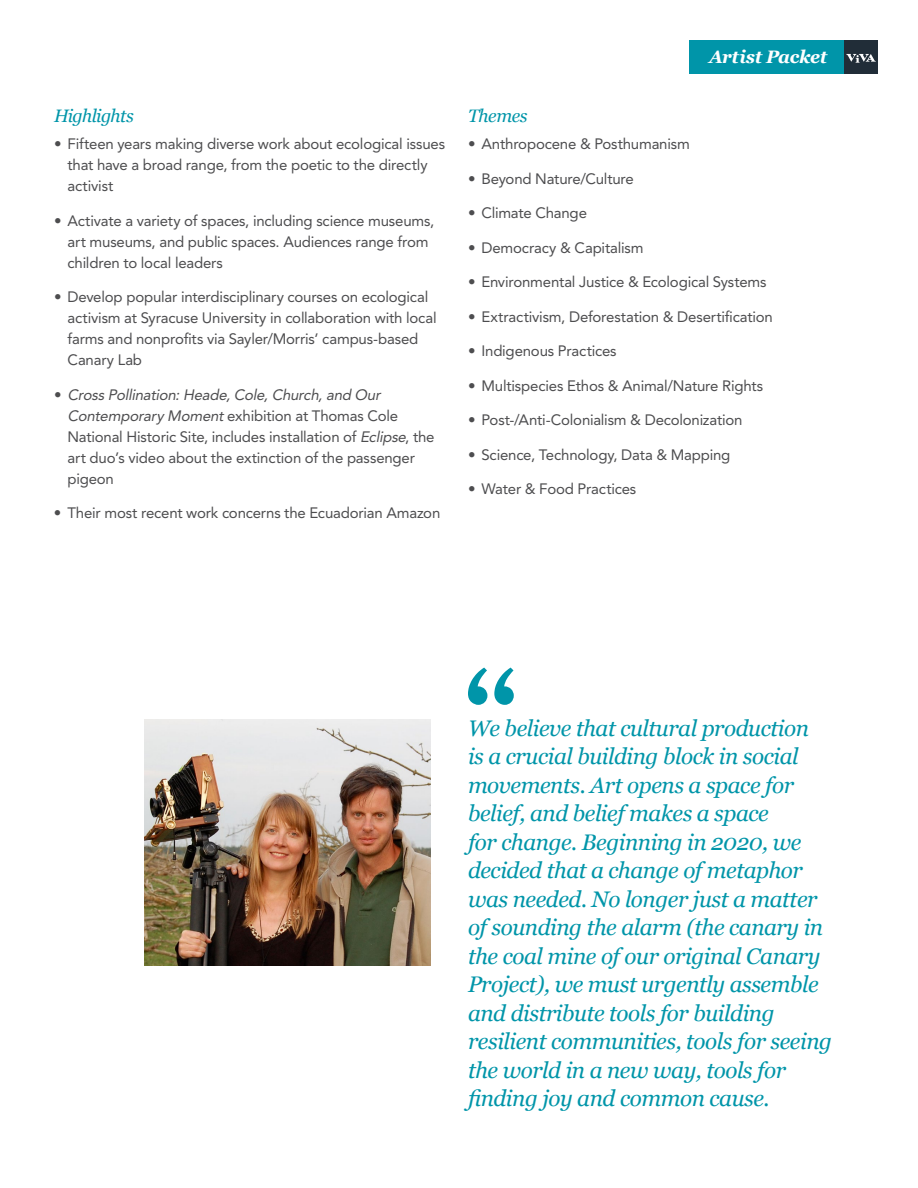
<style>
.page{position:relative;width:918px;height:1188px;background:#fff}
.page>*{position:absolute;margin:0;border:0;box-sizing:border-box;transform-origin:0 0}
.t1{font:italic 22.5px/28.5px "Georgia";letter-spacing:-.02em;color:#0095a9}
.t2{font:italic 18px "Georgia";letter-spacing:-.03em;color:#0095a9}
.t3{font:italic 700 18px "Georgia";letter-spacing:-.02em;color:#fff}
.t4{font:15px/21px "Avenir LT Std";letter-spacing:-.015em;color:#4d4d4f}
.s1{font-style:italic}
</style>
<div class="page">
<div style="left:689px;top:40px;width:155px;height:34px;background:#0095a9"></div>
<div style="left:844px;top:40px;width:34px;height:34px;background:#212d38"></div>
<svg style="left:846px;top:54px;width:30px;height:9px"></svg>
<svg style="left:468px;top:668px;width:46px;height:37px"></svg>
<img style="left:144px;top:720px;width:286px;height:246px">
<p class="t2" style="left:54px;top:102px;width:81px">Highlights</p>
<p class="t4" style="left:68px;top:134px;width:379px;text-indent:-14px">• Fifteen years making diverse work about ecological issues that have a broad range, from the poetic to the directly activist</p>
<p class="t4" style="left:68px;top:210px;width:368px;text-indent:-14px">• Activate a variety of spaces, including science museums, art museums, and public spaces. Audiences range from children to local leaders</p>
<p class="t4" style="left:68px;top:287px;width:371px;text-indent:-14px">• Develop popular interdisciplinary courses on ecological activism at Syracuse University in collaboration with local farms and nonprofits via Sayler/Morris’ campus-based Canary Lab</p>
<p class="t4" style="left:67px;top:384px;width:369px;text-indent:-13px">• <span class="s1">CrossPollination:Heade,Cole,Church,and Our Contemporary Moment</span>exhibition at Thomas Cole National Historic Site, includes installation of <span class="s1">Eclipse</span>, the art duo’s video about the extinction of the passenger pigeon</p>
<p class="t4" style="left:54px;top:503px;width:388px">• Their most recent work concerns the Ecuadorian Amazon</p>
<p class="t3" style="left:709px;top:43px;width:120px">Artist Packet</p>
<p class="t2" style="left:468px;top:102px;width:61px">Themes</p>
<p class="t4" style="left:468px;top:134px;width:223px">• Anthropocene &amp; Posthumanism</p>
<p class="t4" style="left:468px;top:168px;width:167px">• Beyond Nature/Culture</p>
<p class="t4" style="left:468px;top:203px;width:121px">• Climate Change</p>
<p class="t4" style="left:468px;top:237px;width:177px">• Democracy &amp; Capitalism</p>
<p class="t4" style="left:468px;top:272px;width:300px">• Environmental Justice &amp; Ecological Systems</p>
<p class="t4" style="left:468px;top:306px;width:306px">• Extractivism, Deforestation &amp; Desertification</p>
<p class="t4" style="left:468px;top:341px;width:150px">• Indigenous Practices</p>
<p class="t4" style="left:468px;top:375px;width:297px">• Multispecies Ethos &amp; Animal/Nature Rights</p>
<p class="t4" style="left:468px;top:410px;width:276px">• Post-/Anti-Colonialism &amp; Decolonization</p>
<p class="t4" style="left:468px;top:444px;width:264px">• Science, Technology, Data &amp; Mapping</p>
<p class="t4" style="left:468px;top:479px;width:170px">• Water &amp; Food Practices</p>
<p class="t1" style="left:468px;top:713px;width:366px">We believe that cultural production<br>is a crucial building block in social movements. Art opens a space for belief, and belief makes a space<br>for change. Beginning in 2020, we decided that a change of metaphor was needed. No longer just a matter of sounding the alarm (the canary in the coal mine of our original Canary Project), we must urgently assemble and distribute tools for building resilient communities, tools for seeing the world in a new way, tools for finding joy and common cause.</p>
</div>
